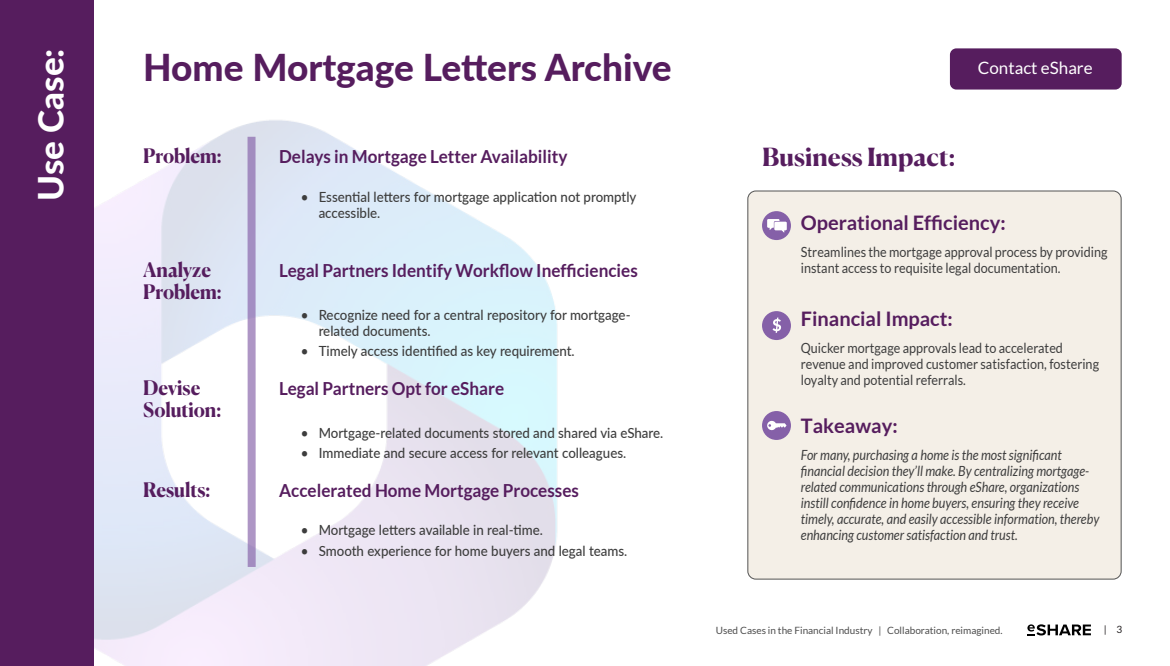
<style>
.page{position:relative;width:1170px;height:666px;background:#fff}
.page>*{position:absolute;margin:0;border:0;box-sizing:border-box;transform-origin:0 0}
.t1{font:800 37px "Lato";color:#561d5e}
.Body_Head{font:800 35px "Lato";color:#fff}
.BODY_COPY{font:700 25px "Canela";letter-spacing:-.005em;color:#561d5e}
.BODY_COPY-2{font:700 20px "Lato";color:#561d5e}
.BODY_COPY-3{font:700 20px "Canela";letter-spacing:-.005em;color:#561d5e;scale:.95 1}
.BODY_COPY-4{font:700 18px "Lato";color:#561d5e;scale:.95 1}
.Body_Head-2{font:17px "Lato";color:#fff}
.t2{font:500 14px/16px "Lato";color:#3d3d3d;scale:.95 1}
.BODY_COPY-5{font:italic 14px/16px "Lato";color:#3d3d3d;scale:.9 1}
.BODY_COPY-6{font:14px/16px "Lato";color:#3d3d3d;scale:.9 1}
.t3{font:10px "Lato";color:#4d4d4d}
.t4{font:10px "Lato";color:#231f20}
</style>
<div class="page">
<div style="left:0;top:0;width:94px;height:666px;background:#561d5e"></div>
<svg style="left:1027px;top:624px;width:64px;height:11px"></svg>
<div style="left:248px;top:137px;width:8px;height:430px;background:#ae96c5"></div>
<div style="left:748px;top:191px;width:373px;height:388px;background:#f4efe7;border-radius:8px"></div>
<div style="left:748px;top:191px;width:373px;height:388px;border:1px solid #535353;border-radius:8px"></div>
<div style="left:950px;top:48px;width:172px;height:42px;background:#561d5e;border-radius:6px"></div>
<div style="left:762px;top:211px;width:29px;height:29px;background:#8560a8;border-radius:50%"></div>
<svg style="left:767px;top:219px;width:20px;height:14px"></svg>
<div style="left:762px;top:411px;width:29px;height:29px;background:#8560a8;border-radius:50%"></div>
<svg style="left:767px;top:421px;width:20px;height:9px"></svg>
<div style="left:762px;top:311px;width:29px;height:29px;background:#8560a8;border-radius:50%"></div>
<svg style="left:773px;top:318px;width:8px;height:15px"></svg>
<p class="Body_Head" style="left:25px;top:201px;width:154px;rotate:-90deg">Use Case:</p>
<p class="t1" style="left:143px;top:40px;width:530px">Home Mortgage Letters Archive</p>
<p class="BODY_COPY-3" style="left:143px;top:140px;width:84px">Problem:</p>
<p class="BODY_COPY-4" style="left:279px;top:146px;width:305px">Delays in Mortgage Letter Availability</p>
<p class="t2" style="left:319px;top:188px;width:336px;text-indent:-18px">• Essential letters for mortgage application not promptly accessible.</p>
<p class="BODY_COPY-3" style="left:143px;top:254px;width:73px">Analyze</p>
<p class="BODY_COPY-4" style="left:279px;top:260px;width:379px">Legal Partners Identify Workflow Inefficiencies</p>
<p class="BODY_COPY-3" style="left:143px;top:276px;width:84px">Problem:</p>
<p class="t2" style="left:319px;top:306px;width:330px;text-indent:-18px">• Recognize need for a central repository for mortgage&shy;related documents.</p>
<p class="t2" style="left:301px;top:343px;width:290px">• Timely access identified as key requirement.</p>
<p class="BODY_COPY-3" style="left:143px;top:372px;width:62px">Devise</p>
<p class="BODY_COPY-4" style="left:279px;top:378px;width:238px">Legal Partners Opt for eShare</p>
<p class="BODY_COPY-3" style="left:143px;top:394px;width:84px">Solution:</p>
<p class="t2" style="left:301px;top:424px;width:383px">• Mortgage-related documents stored and shared via eShare.</p>
<p class="t2" style="left:301px;top:445px;width:344px">• Immediate and secure access for relevant colleagues.</p>
<p class="BODY_COPY-3" style="left:143px;top:474px;width:72px">Results:</p>
<p class="BODY_COPY-4" style="left:279px;top:480px;width:317px">Accelerated Home Mortgage Processes</p>
<p class="t2" style="left:301px;top:522px;width:257px">• Mortgage letters available in real-time.</p>
<p class="t2" style="left:301px;top:542px;width:345px">• Smooth experience for home buyers and legal teams.</p>
<p class="Body_Head-2" style="left:978px;top:58px;width:116px">Contact eShare</p>
<p class="BODY_COPY" style="left:762px;top:137px;width:195px">Business Impact:</p>
<p class="BODY_COPY-2" style="left:801px;top:211px;width:206px">Operational Efficiency:</p>
<p class="BODY_COPY-6" style="left:801px;top:244px;width:342px">Streamlines the mortgage approval process by providing instant access to requisite legal documentation.</p>
<p class="BODY_COPY-2" style="left:801px;top:307px;width:153px">Financial Impact:</p>
<p class="BODY_COPY-6" style="left:801px;top:340px;width:333px">Quicker mortgage approvals lead to accelerated revenue and improved customer satisfaction, fostering loyalty and potential referrals.</p>
<p class="BODY_COPY-2" style="left:801px;top:414px;width:98px">Takeaway:</p>
<p class="BODY_COPY-5" style="left:801px;top:447px;width:333px">For many, purchasing a home is the most significant financial decision they’ll make. By centralizing mortgage&shy;related communications through eShare, organizations instill confidence in home buyers, ensuring they receive timely, accurate, and easily accessible information, thereby enhancing customer satisfaction and trust.</p>
<p class="t3" style="left:716px;top:625px;width:288px">Used Cases in the Financial Industry | Collaboration, reimagined.</p>
<p class="t4" style="left:1104px;top:624px;width:20px">| 3</p>
</div>
